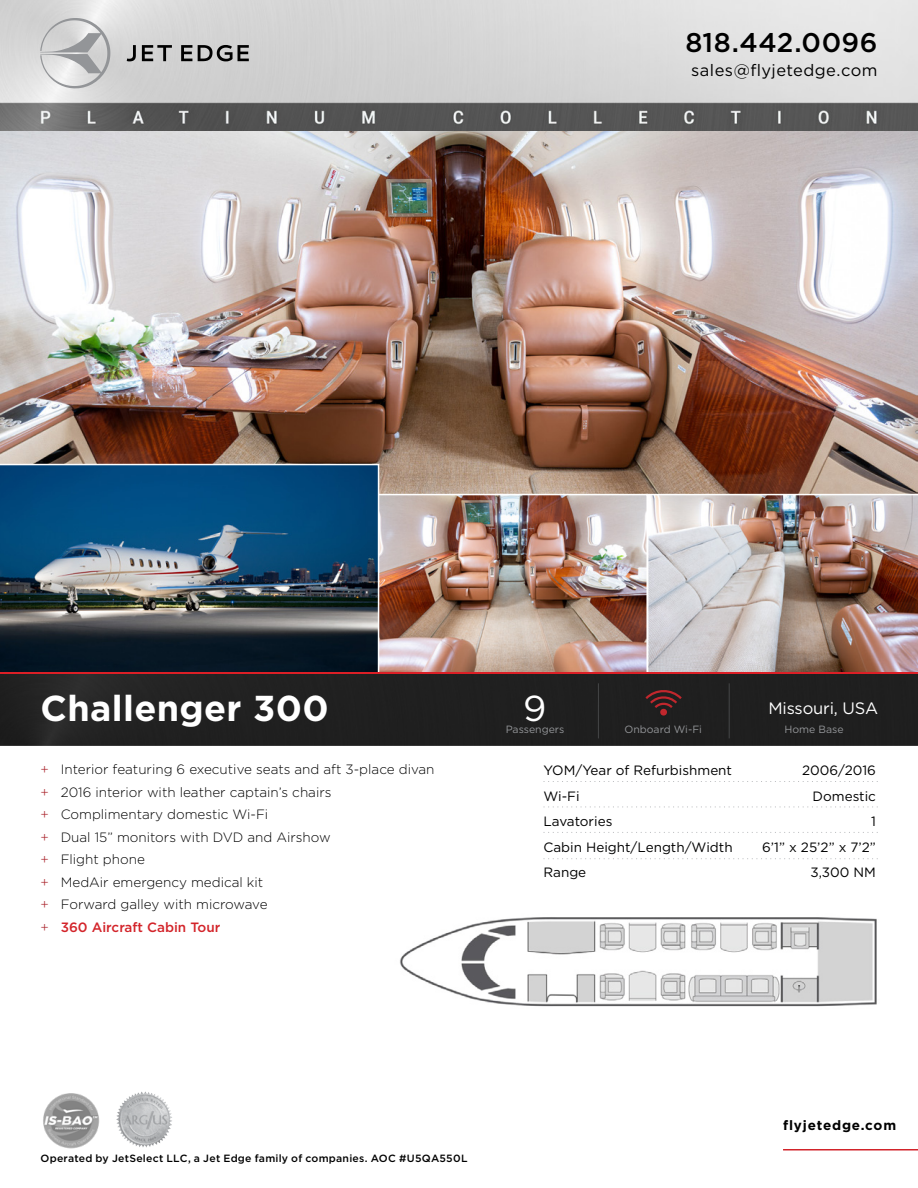
<style>
.page{position:relative;width:918px;height:1188px;background:#fff}
.page>*{position:absolute;margin:0;border:0;box-sizing:border-box;transform-origin:0 0}
.t1{font:700 36px "Gotham";letter-spacing:.01em;color:#fff}
.t2{font:36px "Gotham";color:#fff}
.t3{font:500 27px "Gotham";letter-spacing:.02em;color:#000}
.t4{font:16.5px "Gotham";letter-spacing:.025em;color:#000}
.t5{font:16.5px "Gotham";letter-spacing:-.01em;color:#fff}
.t6{font:300 13.5px/22.5px "Gotham";color:#000}
.t7{font:13.5px/25.5px "Gotham";color:#000}
.t8{font:700 13.5px "Gotham";letter-spacing:.06em;color:#000}
.t9{font:500 10.5px "Gotham";letter-spacing:.02em;color:#000}
.t10{font:10.5px "Gotham";color:#939598}
.s1{color:#a71c24}
.s2{font-weight:500;color:#d3242a}
</style>
<div class="page">
<img style="left:400px;top:917px;width:477px;height:90px">
<img style="left:0;top:130px;width:918px;height:364px">
<img style="left:379px;top:497px;width:266px;height:175px">
<img style="left:648px;top:495px;width:270px;height:177px">
<img style="left:0;top:464px;width:379px;height:208px">
<div style="left:0;top:674px;width:918px;height:72px;background:#1f1f1f"></div>
<svg style="left:645px;top:688px;width:37px;height:28px"></svg>
<hr style="left:598px;top:683px;width:1px;height:55px;background:#808285">
<hr style="left:729px;top:683px;width:1px;height:55px;background:#808285">
<hr style="left:0;top:672px;width:918px;height:2px;background:#dc1f26">
<svg style="left:543px;top:781px;width:335px;height:1px"></svg>
<svg style="left:543px;top:807px;width:335px;height:1px"></svg>
<svg style="left:543px;top:832px;width:335px;height:1px"></svg>
<svg style="left:543px;top:858px;width:335px;height:1px"></svg>
<img style="left:0;top:0;width:918px;height:130px">
<svg style="left:40px;top:18px;width:70px;height:71px;background:#cbcccc"></svg>
<svg style="left:127px;top:45px;width:9px;height:16px"></svg>
<svg style="left:142px;top:45px;width:30px;height:16px"></svg>
<svg style="left:181px;top:45px;width:11px;height:16px"></svg>
<svg style="left:198px;top:45px;width:51px;height:16px"></svg>
<hr style="left:783px;top:1149px;width:135px;height:1px;background:#d2232a">
<img style="left:43px;top:1093px;width:56px;height:56px">
<img style="left:116px;top:1092px;width:56px;height:56px">
<h2 class="t3" style="left:685px;top:24px;width:194px">818.442.0096</h2>
<p class="t4" style="left:691px;top:59px;width:188px">sales@flyjetedge.com</p>
<h1 class="t1" style="left:40px;top:684px;width:290px">Challenger 300</h1>
<h1 class="t2" style="left:523px;top:685px;width:25px">9</h1>
<p class="t5" style="left:768px;top:697px;width:111px">Missouri, USA</p>
<p class="t10" style="left:506px;top:723px;width:60px">Passengers</p>
<p class="t10" style="left:624px;top:723px;width:79px">Onboard Wi-Fi</p>
<p class="t10" style="left:784px;top:723px;width:61px">Home Base</p>
<p class="t6" style="left:41px;top:758px;width:396px"><span class="s1">+</span> Interior featuring 6 executive seats and aft 3-place divan <span class="s1">+</span> 2016 interior with leather captain’s chairs<br><span class="s1">+</span> Complimentary domestic Wi-Fi<br><span class="s1">+</span> Dual 15” monitors with DVD and Airshow<br><span class="s1">+</span> Flight phone<br><span class="s1">+</span> MedAir emergency medical kit<br><span class="s1">+</span> Forward galley with microwave<br><span class="s1">+</span> <span class="s2">360 Aircraft Cabin Tour</span></p>
<p class="t9" style="left:40px;top:1151px;width:429px">Operated by JetSelect LLC, a Jet Edge family of companies. AOC #U5QA550L</p>
<p class="t7" style="left:543px;top:757px;width:191px">YOM/Year of Refurbishment<br>Wi-Fi<br>Lavatories<br>Cabin Height/Length/Width<br>Range</p>
<p class="t7" style="left:762px;top:757px;width:115px;text-align:right">2006/2016<br>Domestic<br>1<br>6’1” x 25’2” x 7’2”<br>3,300 NM</p>
<p class="t8" style="left:783px;top:1117px;width:115px">flyjetedge.com</p>
</div>
